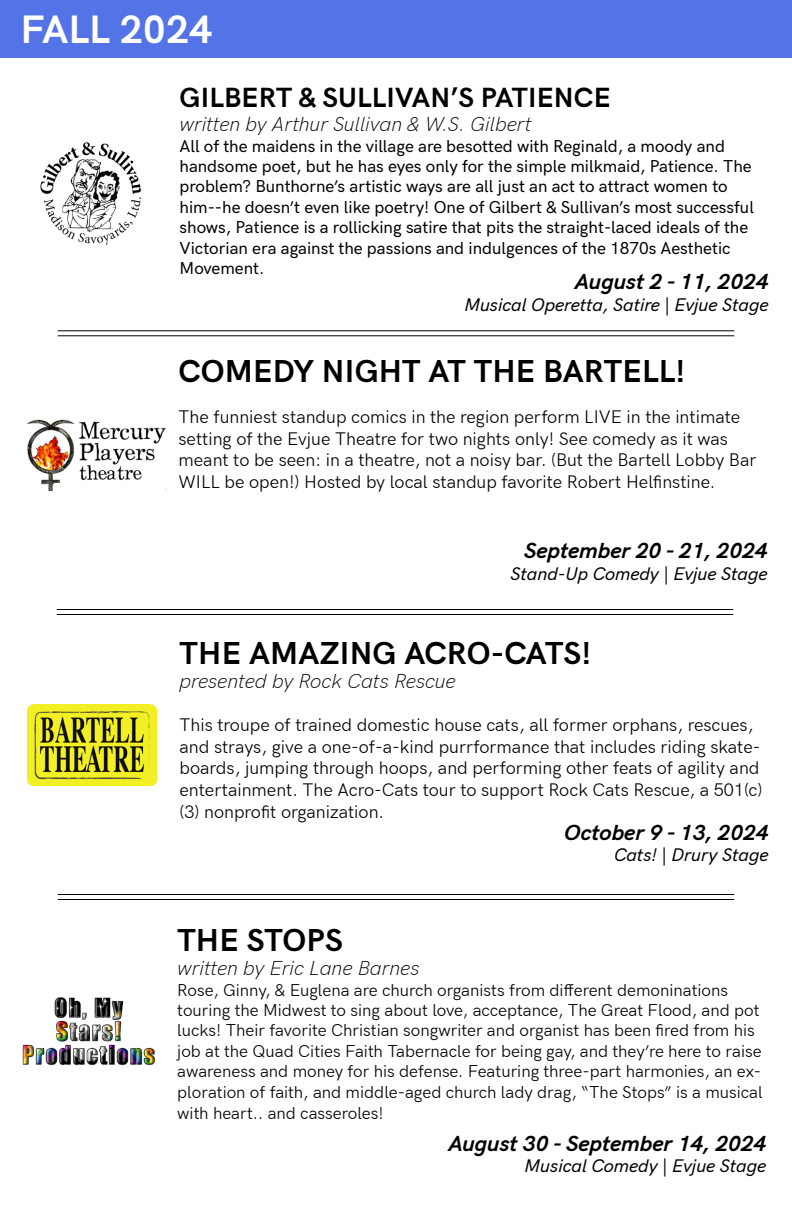
<style>
.page{position:relative;width:792px;height:1224px;background:#fff}
.page>*{position:absolute;margin:0;border:0;box-sizing:border-box;transform-origin:0 0}
.t1{font:700 40px "HK Grotesk";color:#fff}
.t2{font:700 32px "HK Grotesk";letter-spacing:.005em;color:#000}
.t3{font:700 28px "HK Grotesk";letter-spacing:.005em;color:#000}
.t4{font:italic 700 22px "HK Grotesk";color:#000}
.t5{font:italic 300 20px "HK Grotesk";color:#000}
.t6{font:18px/21.6px "HK Grotesk";color:#000}
.t7{font:italic 500 18px "HK Grotesk";color:#000}
.t8{font:17px/20.6px "HK Grotesk";color:#000}
.t9{font:500 17px/20.4px "HK Grotesk";color:#000}
.s1{font-style:normal}
</style>
<div class="page">
<div style="left:0;top:0;width:792px;height:58px;background:#5373e6"></div>
<hr style="left:57px;top:609px;width:676px;height:1px;background:#000">
<hr style="left:57px;top:614px;width:676px;height:1px;background:#000">
<hr style="left:58px;top:894px;width:676px;height:1px;background:#000">
<hr style="left:58px;top:899px;width:676px;height:1px;background:#000">
<img style="left:27px;top:419px;width:139px;height:72px">
<div style="left:55px;top:483px;width:110px;height:8px;background:#fff"></div>
<div style="left:73px;top:481px;width:77px;height:8px;background:#fff"></div>
<hr style="left:58px;top:330px;width:676px;height:1px;background:#000">
<hr style="left:58px;top:335px;width:676px;height:1px;background:#000">
<img style="left:27px;top:705px;width:129px;height:81px">
<img style="left:40px;top:142px;width:102px;height:103px">
<img style="left:22px;top:997px;width:133px;height:69px">
<p class="t1" style="left:20px;top:-1px;width:194px">FALL 2024</p>
<p class="t3" style="left:180px;top:77px;width:433px">GILBERT &amp; SULLIVAN’S PATIENCE</p>
<p class="t5" style="left:180px;top:109px;width:354px">written by Arthur Sullivan &amp; W.S. Gilbert</p>
<p class="t9" style="left:180px;top:134px;width:576px">All of the maidens in the village are besotted with Reginald, a moody and handsome poet, but he has eyes only for the simple milkmaid, Patience. The problem? Bunthorne’s artistic ways are all just an act to attract women to him--he doesn’t even like poetry! One of Gilbert &amp; Sullivan’s most successful shows, Patience is a rollicking satire that pits the straight-laced ideals of the Victorian era against the passions and indulgences of the 1870s Aesthetic Movement.</p>
<p class="t4" style="left:575px;top:265px;width:195px">August 2 - 11, 2024</p>
<p class="t7" style="left:464px;top:291px;width:306px">Musical Operetta, Satire <span class="s1">|</span> Evjue Stage</p>
<p class="t2" style="left:179px;top:347px;width:508px">COMEDY NIGHT AT THE BARTELL!</p>
<p class="t6" style="left:179px;top:405px;width:579px">The funniest standup comics in the region perform LIVE in the intimate setting of the Evjue Theatre for two nights only! See comedy as it was meant to be seen: in a theatre, not a noisy bar. (But the Bartell Lobby Bar WILL be open!) Hosted by local standup favorite Robert Helfinstine.</p>
<p class="t4" style="left:524px;top:534px;width:245px">September 20 - 21, 2024</p>
<p class="t7" style="left:511px;top:560px;width:259px">Stand-Up Comedy <span class="s1">|</span> Evjue Stage</p>
<p class="t2" style="left:180px;top:629px;width:413px">THE AMAZING ACRO-CATS!</p>
<p class="t5" style="left:180px;top:666px;width:278px">presented by Rock Cats Rescue</p>
<p class="t6" style="left:180px;top:713px;width:584px">This troupe of trained domestic house cats, all former orphans, rescues, and strays, give a one-of-a-kind purrformance that includes riding skate&shy;boards, jumping through hoops, and performing other feats of agility and entertainment. The Acro-Cats tour to support Rock Cats Rescue, a 501(c) (3) nonprofit organization.</p>
<p class="t4" style="left:564px;top:816px;width:206px">October 9 - 13, 2024</p>
<p class="t7" style="left:614px;top:842px;width:156px">Cats! <span class="s1">|</span> Drury Stage</p>
<p class="t2" style="left:177px;top:916px;width:167px">THE STOPS</p>
<p class="t5" style="left:177px;top:953px;width:244px">written by Eric Lane Barnes</p>
<p class="t8" style="left:177px;top:978px;width:587px">Rose, Ginny, &amp; Euglena are church organists from different demoninations touring the Midwest to sing about love, acceptance, The Great Flood, and pot lucks! Their favorite Christian songwriter and organist has been fired from his job at the Quad Cities Faith Tabernacle for being gay, and they’re here to raise awareness and money for his defense. Featuring three-part harmonies, an ex&shy;ploration of faith, and middle-aged church lady drag, “The Stops” is a musical with heart.. and casseroles!</p>
<p class="t4" style="left:448px;top:1127px;width:319px">August 30 - September 14, 2024</p>
<p class="t7" style="left:525px;top:1153px;width:243px">Musical Comedy <span class="s1">|</span> Evjue Stage</p>
</div>
